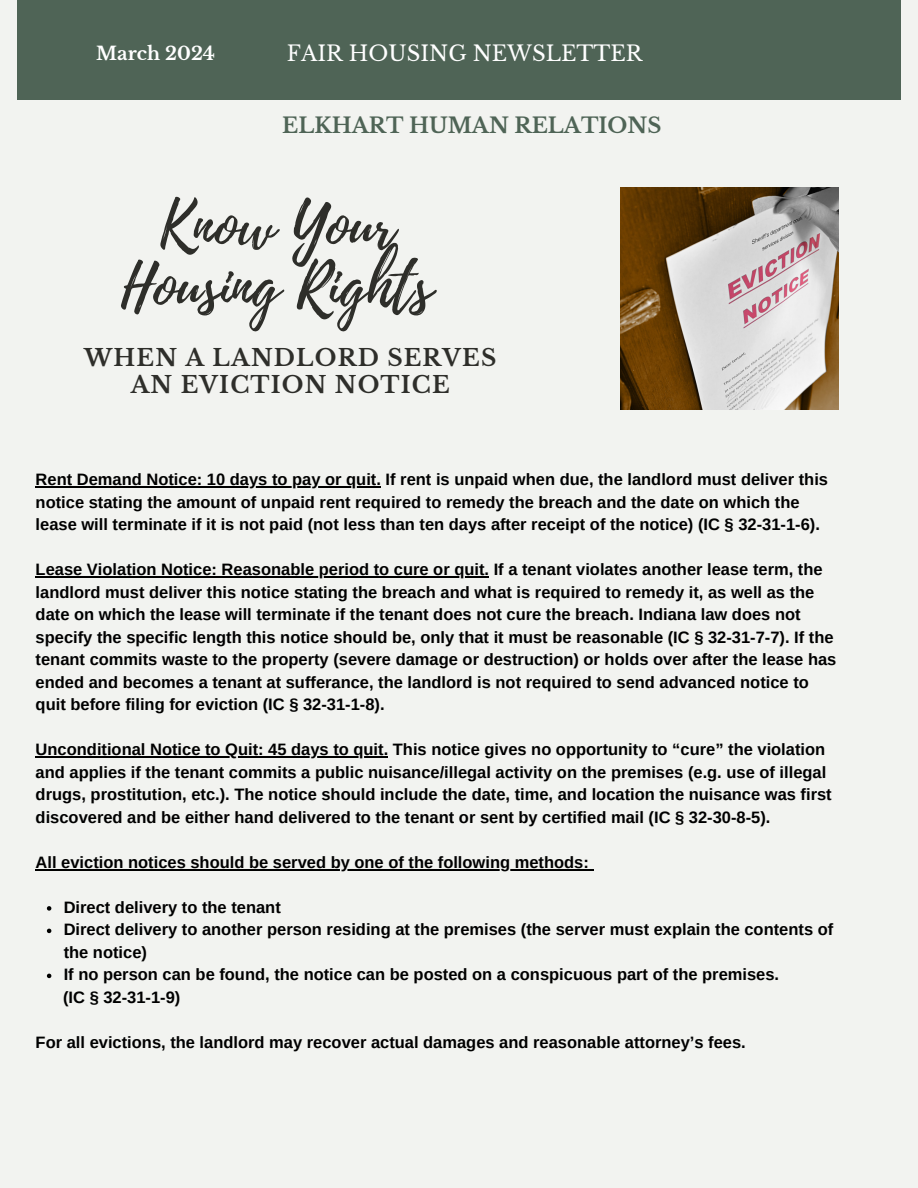
<style>
.page{position:relative;width:918px;height:1188px;background:#f2f3f0}
.page>*{position:absolute;margin:0;border:0;box-sizing:border-box;transform-origin:0 0}
.t1{font:60.9px/60.8px "Playlist Script";color:#2e2e2a;text-align:center}
.t2{font:700 23.1px/27px "Libre Baskerville";letter-spacing:.05em;color:#2e2e2a;text-align:center}
.t3{font:21.15px "Libre Baskerville";color:#fff}
.t4{font:700 21.15px "Libre Baskerville";color:#4f6456}
.t5{font:700 18.3px "Libre Baskerville";color:#fff}
.t6{font:700 16.5px/22.5px "Arimo";color:#000}
</style>
<div class="page">
<div style="left:17px;top:0;width:883px;height:100px;background:#4f6456"></div>
<img style="left:621px;top:188px;width:218px;height:221px">
<hr style="left:36px;top:487px;width:345px;height:1px;background:#000">
<hr style="left:36px;top:577px;width:453px;height:1px;background:#000">
<hr style="left:36px;top:757px;width:352px;height:1px;background:#000">
<hr style="left:36px;top:869px;width:553px;height:1px;background:#000">
<svg style="left:47px;top:906px;width:4px;height:5px"></svg>
<svg style="left:47px;top:929px;width:4px;height:4px"></svg>
<svg style="left:47px;top:974px;width:4px;height:4px"></svg>
<h1 class="t5" style="left:96px;top:42px;width:120px">March 2024</h1>
<h2 class="t3" style="left:287px;top:40px;width:357px">FAIR HOUSING NEWSLETTER</h2>
<h2 class="t4" style="left:282px;top:112px;width:381px">ELKHART HUMAN RELATIONS</h2>
<h3 class="t1" style="left:121px;top:197px;width:313px">Know Your<br>Housing Rights</h3>
<h4 class="t2" style="left:84px;top:345px;width:414px">WHEN A LANDLORD SERVES<br>AN EVICTION NOTICE</h4>
<h6 class="t6" style="left:36px;top:468px;width:794px">Rent Demand Notice: 10 days to pay or quit. If rent is unpaid when due, the landlord must deliver this notice stating the amount of unpaid rent required to remedy the breach and the date on which the lease will terminate if it is not paid (not less than ten days after receipt of the notice) (IC § 32-31-1-6).</h6>
<h6 class="t6" style="left:36px;top:558px;width:802px">Lease Violation Notice: Reasonable period to cure or quit. If a tenant violates another lease term, the landlord must deliver this notice stating the breach and what is required to remedy it, as well as the date on which the lease will terminate if the tenant does not cure the breach. Indiana law does not specify the specific length this notice should be, only that it must be reasonable (IC § 32-31-7-7). If the tenant commits waste to the property (severe damage or destruction) or holds over after the lease has ended and becomes a tenant at sufferance, the landlord is not required to send advanced notice to quit before filing for eviction (IC § 32-31-1-8).</h6>
<h6 class="t6" style="left:36px;top:738px;width:798px">Unconditional Notice to Quit: 45 days to quit. This notice gives no opportunity to “cure” the violation and applies if the tenant commits a public nuisance/illegal activity on the premises (e.g. use of illegal drugs, prostitution, etc.). The notice should include the date, time, and location the nuisance was first discovered and be either hand delivered to the tenant or sent by certified mail (IC § 32-30-8-5).</h6>
<p class="t6" style="left:36px;top:851px;width:555px">All eviction notices should be served by one of the following methods:</p>
<p class="t6" style="left:64px;top:896px;width:219px">Direct delivery to the tenant</p>
<p class="t6" style="left:64px;top:918px;width:771px">Direct delivery to another person residing at the premises (the server must explain the contents of the notice)</p>
<h5 class="t6" style="left:64px;top:963px;width:717px">If no person can be found, the notice can be posted on a conspicuous part of the premises.</h5>
<h6 class="t6" style="left:63px;top:986px;width:119px">(IC § 32-31-1-9)</h6>
<p class="t6" style="left:36px;top:1031px;width:712px">For all evictions, the landlord may recover actual damages and reasonable attorney’s fees.</p>
</div>
